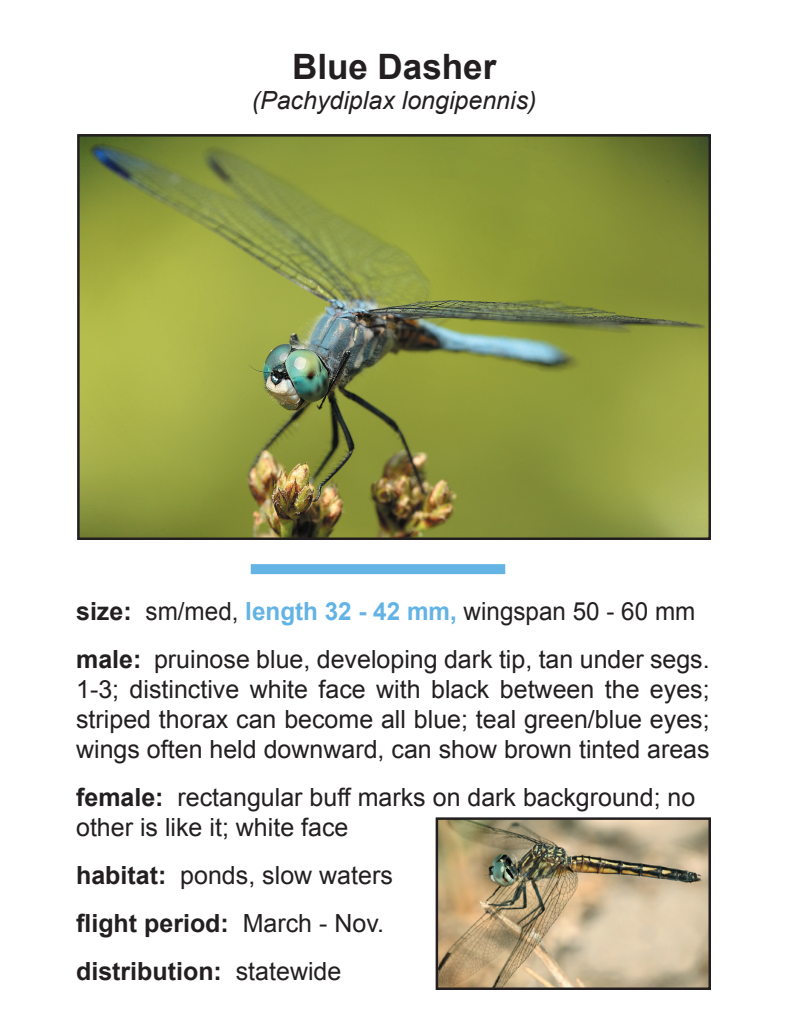
<style>
.page{position:relative;width:810px;height:1035px;background:#fff}
.page>*{position:absolute;margin:0;border:0;box-sizing:border-box;transform-origin:0 0}
.t1{font:700 35px "Arial";color:#231f20}
.t2{font:25px/48px "Arial";color:#231f20}
.t3{font:italic 25px "Arial";color:#231f20}
.s1{font-weight:700}
.s2{font-weight:700;color:#63b3e4}
</style>
<div class="page">
<img style="left:80px;top:137px;width:628px;height:400px">
<div style="left:251px;top:564px;width:254px;height:10px;background:#63b3e4"></div>
<div style="left:77px;top:134px;width:634px;height:406px;border:2px solid #231f20"></div>
<img style="left:439px;top:820px;width:269px;height:167px">
<div style="left:436px;top:817px;width:275px;height:173px;border:2px solid #231f20"></div>
<h1 class="t1" style="left:292px;top:44px;width:206px">Blue Dasher</h1>
<p class="t3" style="left:252px;top:85px;width:286px">(Pachydiplax longipennis)</p>
<p class="t2" style="left:76px;top:588px;width:635px"><span class="s1">size:</span> sm/med, <span class="s2">length 32 - 42 mm,</span> wingspan 50 - 60 mm <span class="s1">male:</span> pruinose blue, developing dark tip, tan under segs.</p>
<p class="t2" style="left:76px;top:675px;width:635px;line-height:30px;text-align:justify">1-3; distinctive white face with black between the eyes; striped thorax can become all blue; teal green/blue eyes; wings often held downward, can show brown tinted areas</p>
<p class="t2" style="left:76px;top:783px;width:621px;line-height:30px"><span class="s1">female:</span> rectangular buff marks on dark background; no other is like it; white face</p>
<p class="t2" style="left:76px;top:852px;width:318px"><span class="s1">habitat:</span> ponds, slow waters <span class="s1">flight period:</span> March - Nov. <span class="s1">distribution:</span> statewide</p>
</div>
